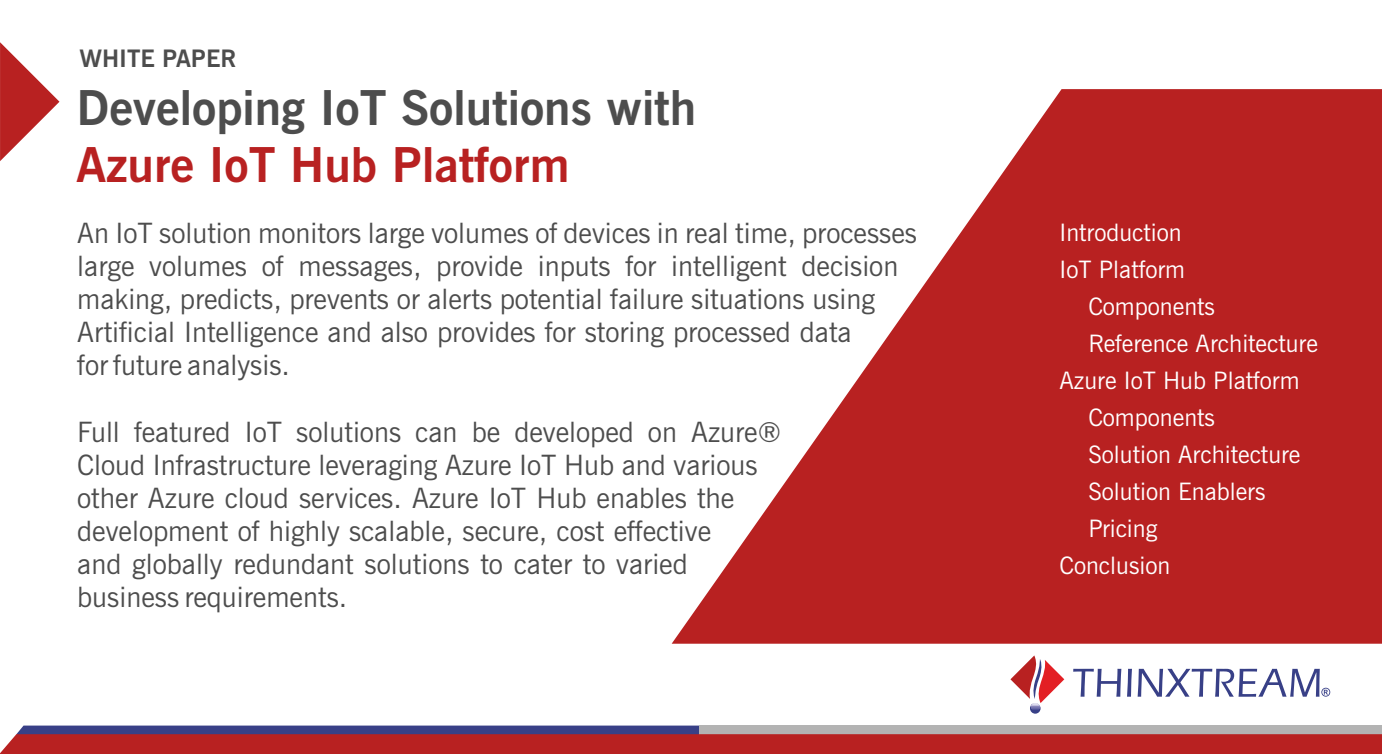
<style>
.page{position:relative;width:1382px;height:754px;background:#fff}
.page>*{position:absolute;margin:0;border:0;box-sizing:border-box;transform-origin:0 0}
.t1{font:700 48px "News Gothic BT";color:#4d4d4d}
.t2{font:700 48px "News Gothic BT";color:#b82121}
.t3{font:28px/33px "News Gothic BT";color:#4d4d4d}
.t4{font:24px "News Gothic BT";color:#fff}
.t5{font:700 24px "News Gothic BT";color:#4d4d4d}
</style>
<div class="page">
<svg style="left:672px;top:89px;width:710px;height:554px;fill:#b82121"></svg>
<svg style="left:0;top:42px;width:59px;height:119px"></svg>
<svg style="left:0;top:725px;width:1382px;height:28px"></svg>
<div style="left:1030px;top:702px;width:11px;height:11px;background:#384087;border-radius:50%"></div>
<svg style="left:1010px;top:655px;width:54px;height:55px"></svg>
<svg style="left:1073px;top:668px;width:257px;height:28px"></svg>
<p class="t5" style="left:79px;top:48px;width:159px">WHITE PAPER</p>
<h1 class="t1" style="left:76px;top:88px;width:621px">Developing IoT Solutions with</h1>
<h1 class="t2" style="left:76px;top:146px;width:495px">Azure IoT Hub Platform</h1>
<p class="t3" style="left:77px;top:219px;width:841px">An IoT solution monitors large volumes of devices in real time, processes large volumes of messages, provide inputs for intelligent decision making, predicts, prevents or alerts potential failure situations using Artificial Intelligence and also provides for storing processed data<br>for future analysis.</p>
<p class="t3" style="left:77px;top:417px;width:705px">Full featured IoT solutions can be developed on Azure® Cloud Infrastructure leveraging Azure IoT Hub and various other Azure cloud services. Azure IoT Hub enables the development of highly scalable, secure, cost effective<br>and globally redundant solutions to cater to varied business requirements.</p>
<p class="t4" style="left:1060px;top:222px;width:124px">Introduction</p>
<p class="t4" style="left:1060px;top:259px;width:127px">IoT Platform</p>
<p class="t4" style="left:1088px;top:296px;width:128px">Components</p>
<p class="t4" style="left:1088px;top:333px;width:231px">Reference Architecture</p>
<p class="t4" style="left:1060px;top:370px;width:242px">Azure IoT Hub Platform</p>
<p class="t4" style="left:1088px;top:407px;width:128px">Components</p>
<p class="t4" style="left:1088px;top:444px;width:214px">Solution Architecture</p>
<p class="t4" style="left:1088px;top:481px;width:179px">Solution Enablers</p>
<p class="t4" style="left:1088px;top:518px;width:71px">Pricing</p>
<p class="t4" style="left:1060px;top:555px;width:112px">Conclusion</p>
</div>
